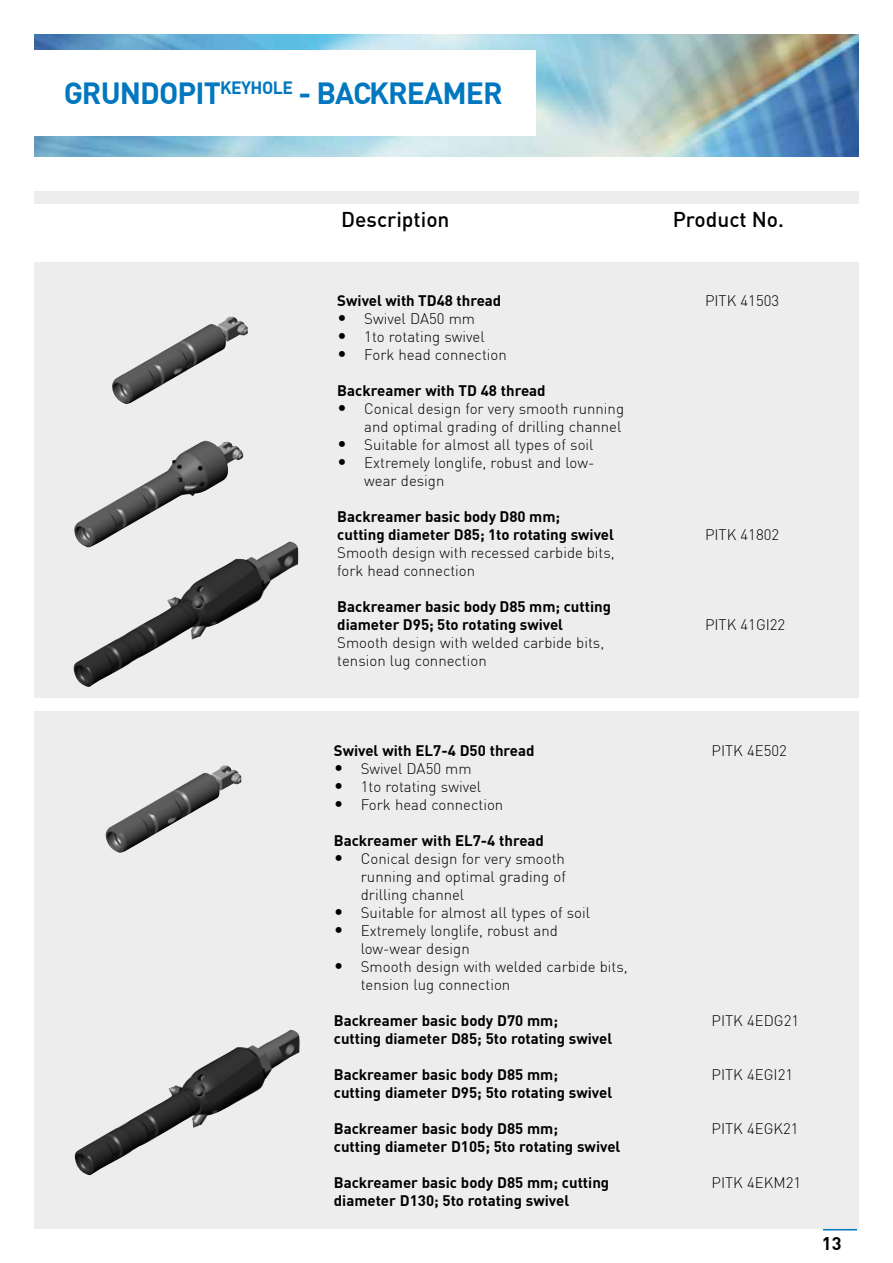
<style>
.page{position:relative;width:893px;height:1263px;background:#fff}
.page>*{position:absolute;margin:0;border:0;box-sizing:border-box;transform-origin:0 0}
.t1{font:700 30px "DIN";letter-spacing:-.03em;color:#0077be}
.t2{font:500 21px "DIN";color:#000}
.t3{font:700 18px "DIN";color:#000}
.t4{font:300 15px/18px "DIN";color:#000}
.t5{font:700 15px/18px "DIN";color:#000}
.s1{font-size:18px}
</style>
<div class="page">
<div style="left:34px;top:191px;width:825px;height:1038px;background:#ededed"></div>
<img style="left:34px;top:34px;width:825px;height:122px">
<div style="left:1px;top:51px;width:535px;height:85px;background:#fff"></div>
<div style="left:0;top:204px;width:879px;height:57px;background:#fff"></div>
<div style="left:0;top:698px;width:879px;height:13px;background:#fff"></div>
<img style="left:74px;top:1029px;width:226px;height:146px">
<hr style="left:823px;top:1229px;width:34px;height:1px;background:#0077be">
<img style="left:112px;top:316px;width:136px;height:88px">
<img style="left:105px;top:765px;width:136px;height:88px">
<img style="left:74px;top:440px;width:170px;height:101px">
<img style="left:73px;top:541px;width:226px;height:146px">
<h1 class="t1" style="left:64px;top:73px;width:440px">GRUNDOPIT<sup>KEYHOLE</sup> - BACKREAMER</h1>
<h2 class="t2" style="left:341px;top:206px;width:110px">Description</h2>
<h2 class="t2" style="left:673px;top:206px;width:113px">Product No.</h2>
<p class="t5" style="left:337px;top:291px;width:166px">Swivel with TD48 thread</p>
<p class="t4" style="left:337px;top:309px;width:139px"><span class="s1">•</span> Swivel DA50 mm</p>
<p class="t4" style="left:337px;top:327px;width:149px"><span class="s1">•</span> 1to rotating swivel</p>
<p class="t4" style="left:337px;top:345px;width:171px"><span class="s1">•</span> Fork head connection</p>
<p class="t5" style="left:337px;top:381px;width:210px">Backreamer with TD 48 thread</p>
<p class="t4" style="left:337px;top:399px;width:288px;text-align:right"><span class="s1">•</span> Conical design for very smooth running and optimal grading of drilling channel</p>
<p class="t4" style="left:337px;top:435px;width:258px"><span class="s1">•</span> Suitable for almost all types of soil</p>
<p class="t4" style="left:364px;top:453px;width:232px;text-indent:-27px"><span class="s1">•</span> Extremely longlife, robust and low&shy;wear design</p>
<p class="t5" style="left:337px;top:507px;width:278px">Backreamer basic body D80 mm;<br>cutting diameter D85; 1to rotating swivel</p>
<p class="t4" style="left:337px;top:543px;width:279px">Smooth design with recessed carbide bits, fork head connection</p>
<p class="t5" style="left:337px;top:597px;width:275px">Backreamer basic body D85 mm; cutting diameter D95; 5to rotating swivel</p>
<p class="t4" style="left:337px;top:633px;width:268px">Smooth design with welded carbide bits, tension lug connection</p>
<p class="t4" style="left:705px;top:291px;width:76px">PITK 41503</p>
<p class="t4" style="left:705px;top:525px;width:76px">PITK 41802</p>
<p class="t4" style="left:705px;top:615px;width:82px">PITK 41GI22</p>
<p class="t5" style="left:334px;top:741px;width:202px">Swivel with EL7-4 D50 thread</p>
<p class="t4" style="left:334px;top:759px;width:139px"><span class="s1">•</span> Swivel DA50 mm</p>
<p class="t4" style="left:334px;top:777px;width:149px"><span class="s1">•</span> 1to rotating swivel</p>
<p class="t4" style="left:334px;top:795px;width:171px"><span class="s1">•</span> Fork head connection</p>
<p class="t5" style="left:334px;top:831px;width:212px">Backreamer with EL7-4 thread</p>
<p class="t4" style="left:361px;top:849px;width:207px;text-align:justify;text-indent:-27px"><span class="s1">•</span> Conical design for very smooth running and optimal grading of drilling channel</p>
<p class="t4" style="left:334px;top:903px;width:258px"><span class="s1">•</span> Suitable for almost all types of soil</p>
<p class="t4" style="left:361px;top:921px;width:199px;text-indent:-27px"><span class="s1">•</span> Extremely longlife, robust and low-wear design</p>
<p class="t4" style="left:361px;top:957px;width:268px;text-indent:-27px"><span class="s1">•</span> Smooth design with welded carbide bits, tension lug connection</p>
<p class="t5" style="left:334px;top:1011px;width:280px">Backreamer basic body D70 mm;<br>cutting diameter D85; 5to rotating swivel</p>
<p class="t5" style="left:334px;top:1065px;width:280px">Backreamer basic body D85 mm;<br>cutting diameter D95; 5to rotating swivel</p>
<p class="t5" style="left:334px;top:1119px;width:288px">Backreamer basic body D85 mm;<br>cutting diameter D105; 5to rotating swivel</p>
<p class="t5" style="left:334px;top:1173px;width:277px">Backreamer basic body D85 mm; cutting diameter D130; 5to rotating swivel</p>
<p class="t4" style="left:712px;top:741px;width:77px">PITK 4E502</p>
<p class="t4" style="left:712px;top:1011px;width:89px">PITK 4EDG21</p>
<p class="t4" style="left:712px;top:1065px;width:83px">PITK 4EGI21</p>
<p class="t4" style="left:712px;top:1119px;width:89px">PITK 4EGK21</p>
<p class="t4" style="left:712px;top:1173px;width:91px">PITK 4EKM21</p>
<p class="t3" style="left:822px;top:1232px;width:21px">13</p>
</div>
